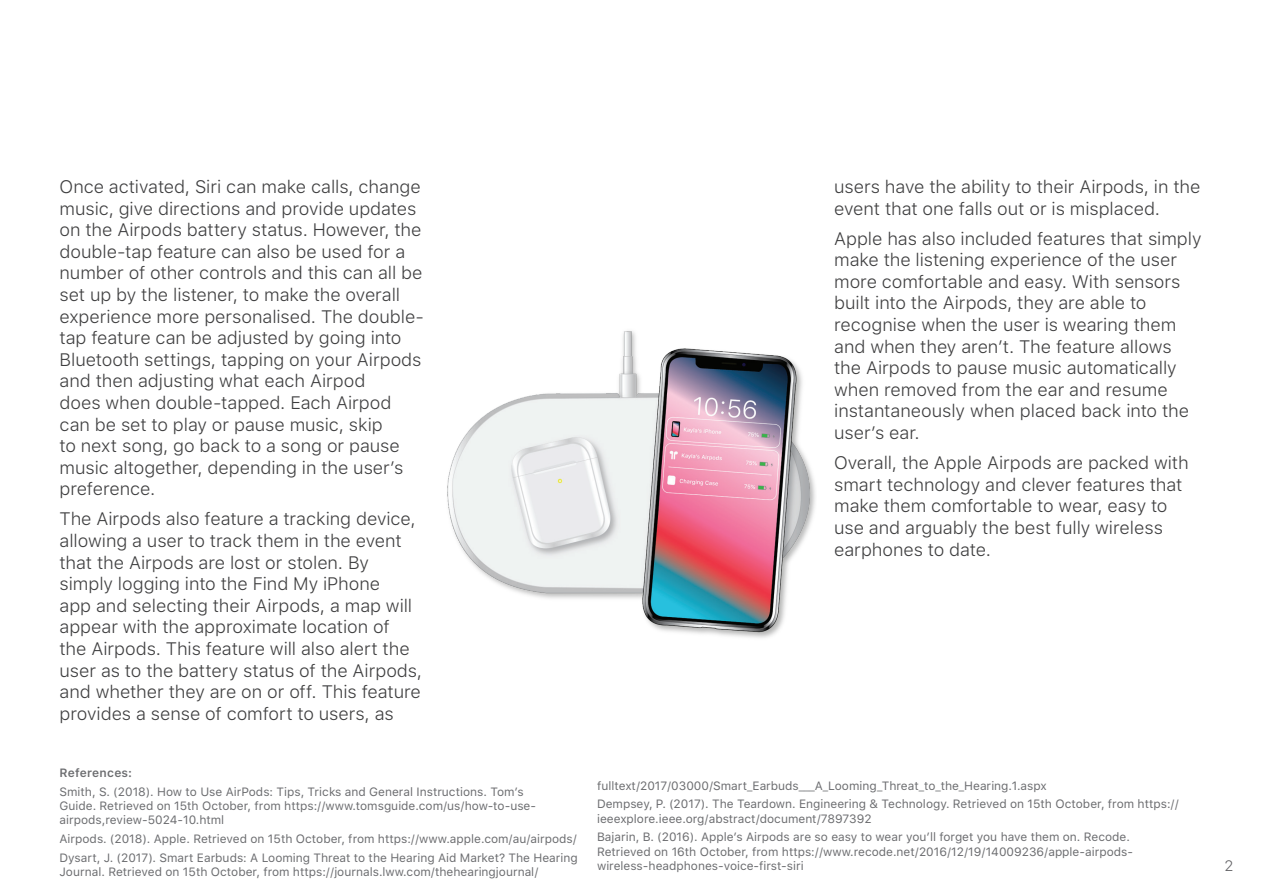
<style>
.page{position:relative;width:1263px;height:893px;background:#fff}
.page>*{position:absolute;margin:0;border:0;box-sizing:border-box;transform-origin:0 0}
.t1{font:300 18px/21.6px "SFUI Text";letter-spacing:-.005em;color:#3e3e3f}
.t2{font:300 15px "SFUI Text";color:#636366}
.t3{font:12px/14.4px "SFUI Text";color:#6c6d70}
.t4{font:600 12px "SFUI Text";letter-spacing:.015em;color:#6c6d70}
</style>
<div class="page">
<img style="left:447px;top:331px;width:368px;height:307px">
<p class="t1" style="left:60px;top:176px;width:366px">Once activated, Siri can make calls, change music, give directions and provide updates on the Airpods battery status. However, the double-tap feature can also be used for a number of other controls and this can all be set up by the listener, to make the overall experience more personalised. The double&shy;tap feature can be adjusted by going into Bluetooth settings, tapping on your Airpods and then adjusting what each Airpod<br>does when double-tapped. Each Airpod can be set to play or pause music, skip<br>to next song, go back to a song or pause music altogether, depending in the user’s preference.</p>
<p class="t1" style="left:60px;top:509px;width:364px">The Airpods also feature a tracking device, allowing a user to track them in the event that the Airpods are lost or stolen. By simply logging into the Find My iPhone<br>app and selecting their Airpods, a map will appear with the approximate location of<br>the Airpods. This feature will also alert the user as to the battery status of the Airpods, and whether they are on or off. This feature provides a sense of comfort to users, as</p>
<p class="t4" style="left:60px;top:764px;width:74px">References:</p>
<p class="t3" style="left:60px;top:784px;width:478px">Smith, S. (2018). How to Use AirPods: Tips, Tricks and General Instructions. Tom’s<br>Guide. Retrieved on 15th October, from https://www.tomsguide.com/us/how-to-use&shy;airpods,review-5024-10.html</p>
<p class="t3" style="left:60px;top:830px;width:520px;line-height:18.6px">Airpods. (2018). Apple. Retrieved on 15th October, from https://www.apple.com/au/airpods/<br>Dysart, J. (2017). Smart Earbuds: A Looming Threat to the Hearing Aid Market? The Hearing</p>
<p class="t3" style="left:60px;top:865px;width:480px">Journal. Retrieved on 15th October, from https://journals.lww.com/thehearingjournal/</p>
<p class="t1" style="left:834px;top:176px;width:368px">users have the ability to their Airpods, in the event that one falls out or is misplaced.</p>
<p class="t1" style="left:834px;top:228px;width:369px">Apple has also included features that simply make the listening experience of the user more comfortable and easy. With sensors built into the Airpods, they are able to recognise when the user is wearing them and when they aren’t. The feature allows the Airpods to pause music automatically when removed from the ear and resume instantaneously when placed back into the user’s ear.</p>
<p class="t1" style="left:834px;top:453px;width:356px">Overall, the Apple Airpods are packed with smart technology and clever features that make them comfortable to wear, easy to use and arguably the best fully wireless earphones to date.</p>
<p class="t3" style="left:597px;top:776px;width:583px;line-height:18.6px">fulltext/2017/03000/Smart_Earbuds___A_Looming_Threat_to_the_Hearing.1.aspx<br>Dempsey, P. (2017). The Teardown. Engineering &amp; Technology. Retrieved on 15th October, from https://</p>
<p class="t3" style="left:597px;top:809px;width:534px;line-height:18.6px">ieeexplore.ieee.org/abstract/document/7897392<br>Bajarin, B. (2016). Apple’s Airpods are so easy to wear you’ll forget you have them on. Recode.</p>
<p class="t3" style="left:597px;top:845px;width:538px">Retrieved on 16th October, from https://www.recode.net/2016/12/19/14009236/apple-airpods&shy;wireless-headphones-voice-first-siri</p>
<p class="t2" style="left:1224px;top:855px;width:10px">2</p>
</div>
